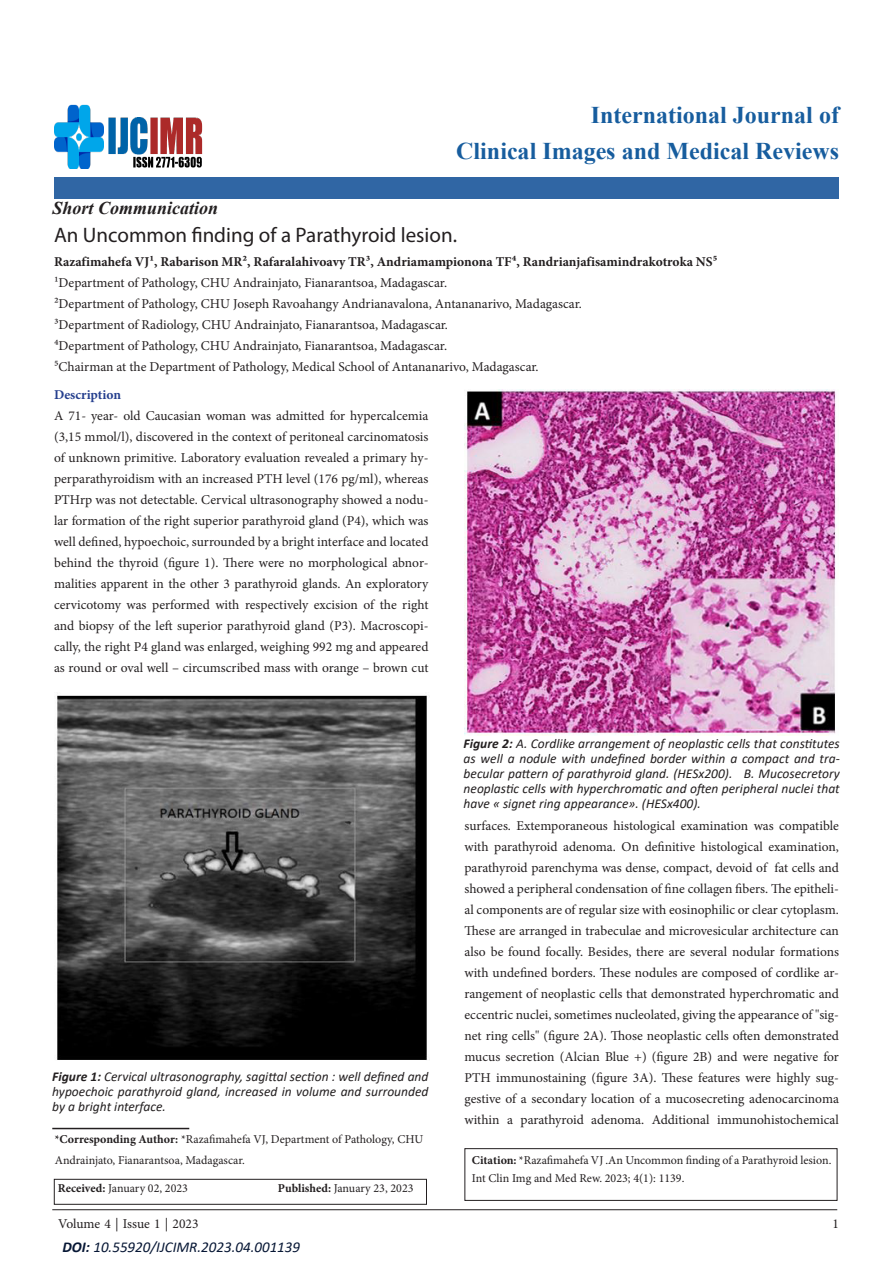
<style>
.page{position:relative;width:893px;height:1263px;background:#fff}
.page>*{position:absolute;margin:0;border:0;box-sizing:border-box;transform-origin:0 0}
.t1{font:700 24px "Times New Roman";color:#175d9e}
.Tittle{font:21px "Myriad Pro";color:#231f20}
.side_heading_new{font:italic 700 18px "Times New Roman";color:#231f20}
.t2{font:italic 15px "Calibri";color:#071735}
.side_heading_new-2{font:13.5px/21px "Minion Pro";letter-spacing:-.005em;color:#231f20;text-align:justify}
.fig_tittle{font:italic 13.5px/15px "Calibri";color:#231f20;text-align:justify}
.Paragraph_Style_1{font:13.5px "Minion Pro";color:#231f20}
.Paragraph_Style_1-2{font:700 13.5px "Minion Pro";color:#231f20}
.side_heading_new-3{font:700 13.5px "Minion Pro";color:#253f8e}
.Paragraph_Style_1-3{font:12px/18px "Minion Pro";letter-spacing:-.005em;color:#231f20}
.side_heading_new-4{font:12px/21px "Minion Pro";color:#231f20}
.s1{font-weight:700}
</style>
<div class="page">
<hr style="left:52px;top:1209px;width:785px;height:1px;background:#231f20">
<div style="left:54px;top:178px;width:785px;height:21px;background:#3066a4"></div>
<img style="left:54px;top:104px;width:149px;height:64px">
<div style="left:465px;top:1148px;width:372px;height:52px;border:1px solid #231f20"></div>
<hr style="left:52px;top:1128px;width:137px;height:1px;background:#231f20">
<div style="left:54px;top:1179px;width:373px;height:25px;border:1px solid #231f20"></div>
<img style="left:57px;top:695px;width:370px;height:365px">
<img style="left:464px;top:389px;width:373px;height:346px">
<p class="side_heading_new" style="left:52px;top:196px;width:167px">Short Communication</p>
<p class="t1" style="left:591px;top:98px;width:250px">International Journal of</p>
<p class="t1" style="left:456px;top:134px;width:384px">Clinical Images and Medical Reviews</p>
<p class="Tittle" style="left:54px;top:222px;width:404px">An Uncommon finding of a Parathyroid lesion.</p>
<p class="Paragraph_Style_1-2" style="left:54px;top:252px;width:665px">Razafimahefa VJ¹, Rabarison MR², Rafaralahivoavy TR³, Andriamampionona TF⁴, Randrianjafisamindrakotroka NS⁵</p>
<p class="Paragraph_Style_1" style="left:54px;top:274px;width:395px">1Department of Pathology, CHU Andrainjato, Fianarantsoa, Madagascar.</p>
<p class="Paragraph_Style_1" style="left:54px;top:295px;width:529px">2Department of Pathology, CHU Joseph Ravoahangy Andrianavalona, Antananarivo, Madagascar.</p>
<p class="Paragraph_Style_1" style="left:54px;top:316px;width:396px">3Department of Radiology, CHU Andrainjato, Fianarantsoa, Madagascar.</p>
<p class="Paragraph_Style_1" style="left:54px;top:337px;width:395px">⁴Department of Pathology, CHU Andrainjato, Fianarantsoa, Madagascar.</p>
<p class="Paragraph_Style_1" style="left:54px;top:358px;width:486px">⁵Chairman at the Department of Pathology, Medical School of Antananarivo, Madagascar.</p>
<p class="side_heading_new-3" style="left:54px;top:385px;width:69px">Description</p>
<p class="side_heading_new-2" style="left:54px;top:405px;width:376px">A 71- year- old Caucasian woman was admitted for hypercalcemia (3,15 mmol/l), discovered in the context of peritoneal carcinomatosis of unknown primitive. Laboratory evaluation revealed a primary hy&shy;perparathyroidism with an increased PTH level (176 pg/ml), whereas PTHrp was not detectable. Cervical ultrasonography showed a nodu&shy;lar formation of the right superior parathyroid gland (P4), which was well defined, hypoechoic, surrounded by a bright interface and located behind the thyroid (figure 1). There were no morphological abnor&shy;malities apparent in the other 3 parathyroid glands. An exploratory cervicotomy was performed with respectively excision of the right and biopsy of the left superior parathyroid gland (P3). Macroscopi&shy;cally, the right P4 gland was enlarged, weighing 992 mg and appeared as round or oval well – circumscribed mass with orange – brown cut</p>
<p class="fig_tittle" style="left:52px;top:1068px;width:378px"><span class="s1">Figure 1:</span> Cervical ultrasonography, sagittal section : well defined and hypoechoic parathyroid gland, increased in volume and surrounded by a bright interface.</p>
<p class="side_heading_new-4" style="left:55px;top:1129px;width:370px"><span class="s1">*Corresponding Author:</span> *Razafimahefa VJ, Department of Pathology, CHU<br>Andrainjato, Fianarantsoa, Madagascar.</p>
<p class="Paragraph_Style_1-3" style="left:58px;top:1180px;width:132px"><span class="s1">Received:</span> January 02, 2023</p>
<p class="Paragraph_Style_1-3" style="left:278px;top:1180px;width:137px"><span class="s1">Published:</span> January 23, 2023</p>
<p class="fig_tittle" style="left:464px;top:736px;width:378px"><span class="s1">Figure 2:</span> A. Cordlike arrangement of neoplastic cells that constitutes as well a nodule with undefined border within a compact and tra&shy;becular pattern of parathyroid gland. (HESx200). B. Mucosecretory neoplastic cells with hyperchromatic and often peripheral nuclei that have « signet ring appearance». (HESx400).</p>
<p class="side_heading_new-2" style="left:464px;top:815px;width:376px">surfaces. Extemporaneous histological examination was compatible with parathyroid adenoma. On definitive histological examination, parathyroid parenchyma was dense, compact, devoid of fat cells and showed a peripheral condensation of fine collagen fibers. The epitheli&shy;al components are of regular size with eosinophilic or clear cytoplasm.<br>These are arranged in trabeculae and microvesicular architecture can also be found focally. Besides, there are several nodular formations with undefined borders. These nodules are composed of cordlike ar&shy;rangement of neoplastic cells that demonstrated hyperchromatic and eccentric nuclei, sometimes nucleolated, giving the appearance of "sig&shy;net ring cells" (figure 2A). Those neoplastic cells often demonstrated mucus secretion (Alcian Blue +) (figure 2B) and were negative for PTH immunostaining (figure 3A). These features were highly sug&shy;gestive of a secondary location of a mucosecreting adenocarcinoma within a parathyroid adenoma. Additional immunohistochemical</p>
<p class="Paragraph_Style_1-3" style="left:472px;top:1151px;width:361px"><span class="s1">Citation:</span> *Razafimahefa VJ .An Uncommon finding of a Parathyroid lesion.<br>Int Clin Img and Med Rew. 2023; 4(1): 1139.</p>
<p class="side_heading_new-2" style="left:58px;top:1213px;width:142px">Volume 4 | Issue 1 | 2023</p>
<p class="side_heading_new-2" style="left:832px;top:1213px;width:8px">1</p>
<p class="t2" style="left:62px;top:1237px;width:239px"><span class="s1">DOI:</span> 10.55920/IJCIMR.2023.04.001139</p>
</div>
